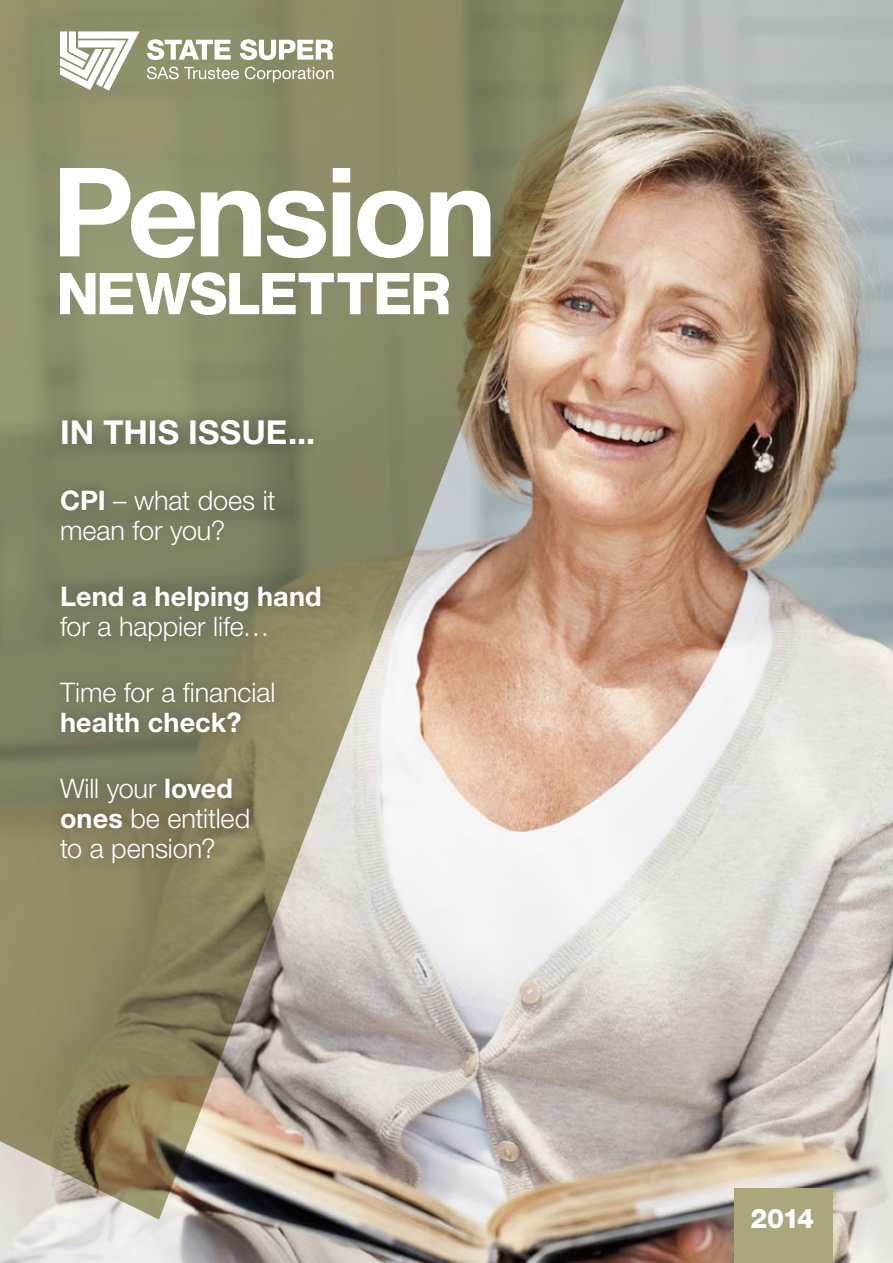
<style>
.page{position:relative;width:893px;height:1263px;background:#fff}
.page>*{position:absolute;margin:0;border:0;box-sizing:border-box;transform-origin:0 0}
.t1{font:700 33px "Helvetica Neue LT Std";color:#fff}
.t2{font:300 27px/30px "Helvetica Neue LT Std";letter-spacing:-.005em;color:#fff}
.t3{font:700 27px "Helvetica Neue LT Std";letter-spacing:.005em;color:#fff}
.t4{font:800 27px "Helvetica Neue LT Std";color:#fff}
.s1{font-weight:700}
</style>
<div class="page">
<img style="left:0;top:0;width:893px;height:1263px">
<div style="left:735px;top:1188px;width:98px;height:75px;background:#aaa77d"></div>
<img style="left:0;top:0;width:646px;height:1233px">
<svg style="left:147px;top:39px;width:84px;height:21px"></svg>
<svg style="left:60px;top:31px;width:80px;height:60px"></svg>
<svg style="left:147px;top:67px;width:92px;height:12px"></svg>
<svg style="left:245px;top:67px;width:88px;height:15px"></svg>
<svg style="left:240px;top:39px;width:93px;height:21px"></svg>
<svg style="left:60px;top:272px;width:389px;height:43px"></svg>
<svg style="left:60px;top:168px;width:430px;height:90px"></svg>
<div style="left:47px;top:406px;width:288px;height:469px;background:#231f20;opacity:.4"></div>
<p class="t1" style="left:60px;top:411px;width:257px">IN THIS ISSUE...</p>
<p class="t2" style="left:60px;top:484px;width:217px"><span class="s1">CPI</span> – what does it mean for you?</p>
<p class="t3" style="left:60px;top:579px;width:263px">Lend a helping hand</p>
<p class="t2" style="left:60px;top:610px;width:211px">for a happier life…</p>
<p class="t2" style="left:60px;top:676px;width:217px">Time for a financial</p>
<p class="t3" style="left:60px;top:705px;width:183px">health check?</p>
<p class="t2" style="left:60px;top:772px;width:192px">Will your <span class="s1">loved ones</span> be entitled to a pension?</p>
<p class="t4" style="left:751px;top:1202px;width:65px">2014</p>
</div>
